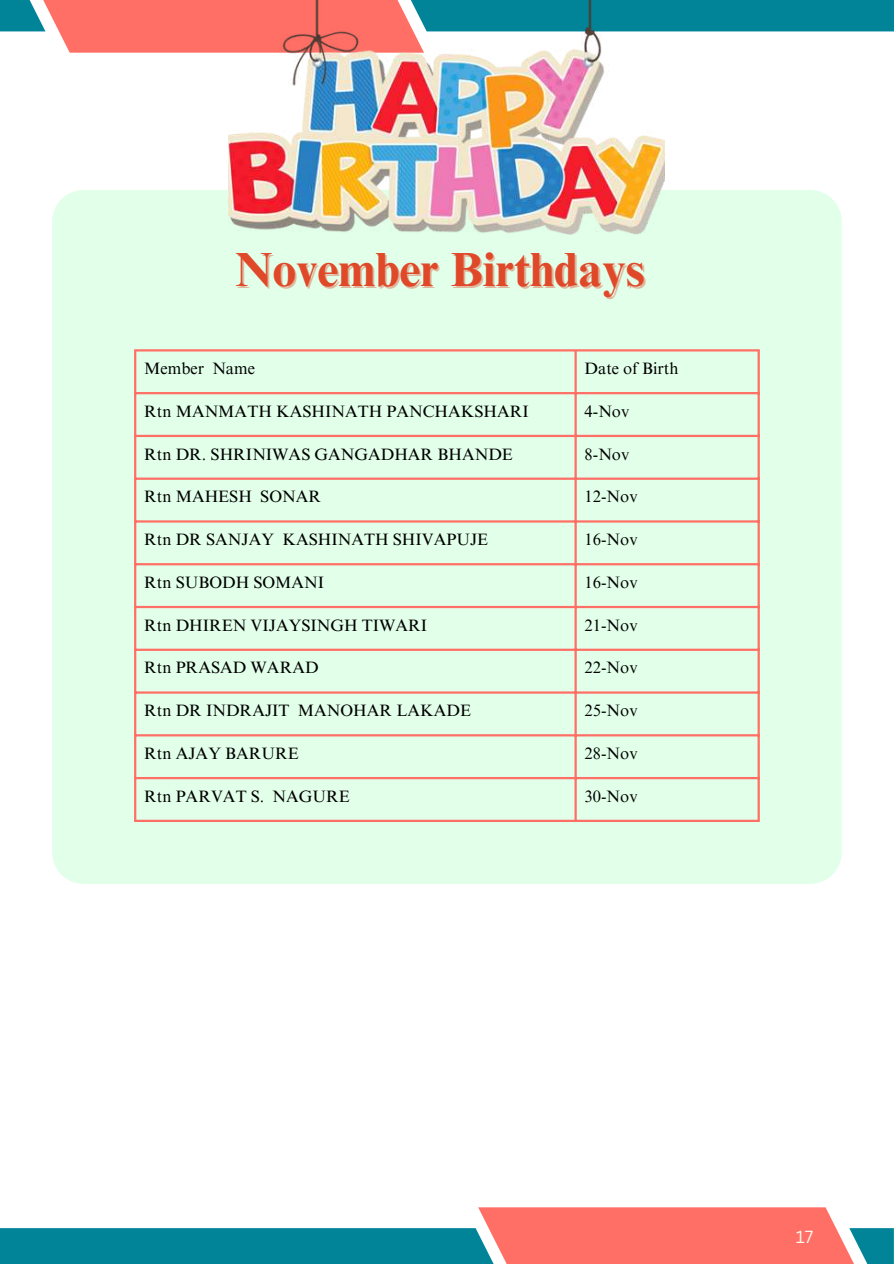
<style>
.page{position:relative;width:894px;height:1264px;background:#fff}
.page>*{position:absolute;margin:0;border:0;box-sizing:border-box;transform-origin:0 0}
.t1{font:700 48px "Times NRMT Pro";color:#df4929}
.t2{font:17.1px "Canva Sans";color:#fffbf2}
.t3{font:16.5px "Times NRMT Pro";color:#000}
</style>
<div class="page">
<svg style="left:0;top:0;width:893px;height:53px"></svg>
<svg style="left:0;top:1207px;width:893px;height:56px"></svg>
<div style="left:52px;top:190px;width:789px;height:694px;background:#e2ffea;border-radius:32px"></div>
<img style="left:229px;top:0;width:435px;height:234px">
<hr style="left:134px;top:351px;width:2px;height:468px;background:#ff6f66">
<hr style="left:574px;top:351px;width:2px;height:468px;background:#ff6f66">
<hr style="left:757px;top:351px;width:2px;height:468px;background:#ff6f66">
<hr style="left:134px;top:349px;width:625px;height:2px;background:#ff6f66">
<hr style="left:134px;top:392px;width:625px;height:2px;background:#ff6f66">
<hr style="left:134px;top:435px;width:625px;height:2px;background:#ff6f66">
<hr style="left:134px;top:477px;width:625px;height:3px;background:#ff6f66">
<hr style="left:134px;top:520px;width:625px;height:2px;background:#ff6f66">
<hr style="left:134px;top:563px;width:625px;height:2px;background:#ff6f66">
<hr style="left:134px;top:606px;width:625px;height:2px;background:#ff6f66">
<hr style="left:134px;top:648px;width:625px;height:3px;background:#ff6f66">
<hr style="left:134px;top:691px;width:625px;height:2px;background:#ff6f66">
<hr style="left:134px;top:734px;width:625px;height:2px;background:#ff6f66">
<hr style="left:134px;top:777px;width:625px;height:2px;background:#ff6f66">
<hr style="left:134px;top:819px;width:625px;height:3px;background:#ff6f66">
<h1 class="t1" style="left:235px;top:251px;width:411px">November Birthdays</h1>
<p class="t3" style="left:144px;top:362px;width:112px">Member Name</p>
<p class="t3" style="left:584px;top:362px;width:95px">Date of Birth</p>
<p class="t3" style="left:144px;top:405px;width:386px">Rtn MANMATH KASHINATH PANCHAKSHARI</p>
<p class="t3" style="left:584px;top:405px;width:46px">4-Nov</p>
<p class="t3" style="left:144px;top:448px;width:370px">Rtn DR. SHRINIWAS GANGADHAR BHANDE</p>
<p class="t3" style="left:584px;top:448px;width:46px">8-Nov</p>
<p class="t3" style="left:144px;top:490px;width:178px">Rtn MAHESH SONAR</p>
<p class="t3" style="left:584px;top:490px;width:54px">12-Nov</p>
<p class="t3" style="left:144px;top:533px;width:345px">Rtn DR SANJAY KASHINATH SHIVAPUJE</p>
<p class="t3" style="left:584px;top:533px;width:54px">16-Nov</p>
<p class="t3" style="left:144px;top:576px;width:181px">Rtn SUBODH SOMANI</p>
<p class="t3" style="left:584px;top:576px;width:54px">16-Nov</p>
<p class="t3" style="left:144px;top:619px;width:284px">Rtn DHIREN VIJAYSINGH TIWARI</p>
<p class="t3" style="left:584px;top:619px;width:54px">21-Nov</p>
<p class="t3" style="left:144px;top:661px;width:176px">Rtn PRASAD WARAD</p>
<p class="t3" style="left:584px;top:661px;width:54px">22-Nov</p>
<p class="t3" style="left:144px;top:704px;width:328px">Rtn DR INDRAJIT MANOHAR LAKADE</p>
<p class="t3" style="left:584px;top:704px;width:54px">25-Nov</p>
<p class="t3" style="left:144px;top:747px;width:156px">Rtn AJAY BARURE</p>
<p class="t3" style="left:584px;top:747px;width:54px">28-Nov</p>
<p class="t3" style="left:144px;top:790px;width:207px">Rtn PARVAT S. NAGURE</p>
<p class="t3" style="left:584px;top:790px;width:54px">30-Nov</p>
<p class="t2" style="left:795px;top:1224px;width:19px">17</p>
</div>
